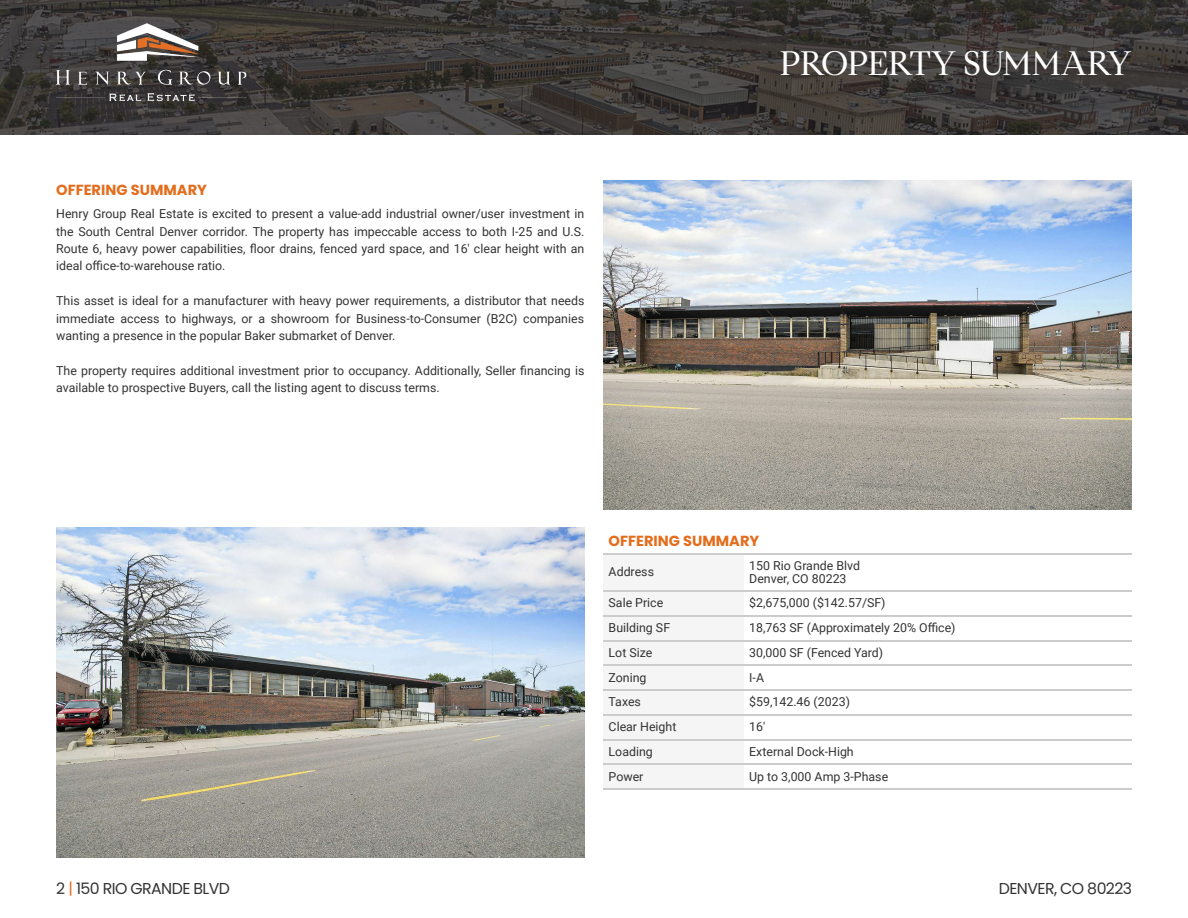
<style>
.page{position:relative;width:1188px;height:918px;background:#fff}
.page>*{position:absolute;margin:0;border:0;box-sizing:border-box;transform-origin:0 0}
.t1{font:33.75px "Compass Serif";letter-spacing:-.01em;color:#fff}
.t2{font:15.75px "Poppins";letter-spacing:-.035em;color:#333}
.t3{font:700 14.7px "Poppins";color:#e36d1d}
.t4{font:12.3px/17.2px "Roboto";color:#333}
.s1{color:#e36d1d}
</style>
<div class="page">
<div style="left:603px;top:554px;width:141px;height:37px;background:#f5f5f5"></div>
<div style="left:603px;top:591px;width:141px;height:24px;background:#f5f5f5"></div>
<div style="left:603px;top:615px;width:141px;height:25px;background:#f5f5f5"></div>
<div style="left:603px;top:640px;width:141px;height:25px;background:#f5f5f5"></div>
<div style="left:603px;top:665px;width:141px;height:25px;background:#f5f5f5"></div>
<div style="left:603px;top:690px;width:141px;height:24px;background:#f5f5f5"></div>
<div style="left:603px;top:714px;width:141px;height:25px;background:#f5f5f5"></div>
<div style="left:603px;top:739px;width:141px;height:25px;background:#f5f5f5"></div>
<div style="left:603px;top:764px;width:141px;height:25px;background:#f5f5f5"></div>
<hr style="left:744px;top:789px;width:388px;height:1px;background:#ccc">
<hr style="left:603px;top:789px;width:141px;height:1px;background:#ccc">
<hr style="left:744px;top:764px;width:388px;height:1px;background:#ccc">
<hr style="left:603px;top:764px;width:141px;height:1px;background:#ccc">
<hr style="left:744px;top:739px;width:388px;height:1px;background:#ccc">
<hr style="left:603px;top:739px;width:141px;height:1px;background:#ccc">
<hr style="left:744px;top:714px;width:388px;height:2px;background:#ccc">
<hr style="left:603px;top:714px;width:141px;height:2px;background:#ccc">
<hr style="left:744px;top:690px;width:388px;height:1px;background:#ccc">
<hr style="left:603px;top:690px;width:141px;height:1px;background:#ccc">
<hr style="left:744px;top:665px;width:388px;height:1px;background:#ccc">
<hr style="left:603px;top:665px;width:141px;height:1px;background:#ccc">
<hr style="left:744px;top:640px;width:388px;height:1px;background:#ccc">
<hr style="left:603px;top:640px;width:141px;height:1px;background:#ccc">
<hr style="left:744px;top:615px;width:388px;height:1px;background:#ccc">
<hr style="left:603px;top:615px;width:141px;height:1px;background:#ccc">
<hr style="left:744px;top:554px;width:388px;height:1px;background:#ccc">
<hr style="left:744px;top:591px;width:388px;height:1px;background:#ccc">
<hr style="left:603px;top:554px;width:141px;height:1px;background:#ccc">
<hr style="left:603px;top:591px;width:141px;height:1px;background:#ccc">
<img style="left:603px;top:180px;width:529px;height:330px">
<img style="left:56px;top:528px;width:529px;height:329px">
<svg style="left:0;top:0;width:1188px;height:135px;background:#3d3937"></svg>
<img style="left:56px;top:24px;width:190px;height:91px">
<p class="t3" style="left:56px;top:181px;width:152px">OFFERING SUMMARY</p>
<p class="t4" style="left:56px;top:205px;width:530px;text-align:justify">Henry Group Real Estate is excited to present a value-add industrial owner/user investment in the South Central Denver corridor. The property has impeccable access to both I-25 and U.S.<br>Route 6, heavy power capabilities, floor drains, fenced yard space, and 16' clear height with an ideal office-to-warehouse ratio.</p>
<p class="t4" style="left:56px;top:291px;width:530px;text-align:justify">This asset is ideal for a manufacturer with heavy power requirements, a distributor that needs immediate access to highways, or a showroom for Business-to-Consumer (B2C) companies wanting a presence in the popular Baker submarket of Denver.</p>
<p class="t4" style="left:56px;top:361px;width:530px">The property requires additional investment prior to occupancy. Additionally, Seller financing is available to prospective Buyers, call the listing agent to discuss terms.</p>
<p class="t1" style="left:780px;top:43px;width:354px">PROPERTY SUMMARY</p>
<p class="t3" style="left:609px;top:532px;width:152px">OFFERING SUMMARY</p>
<p class="t4" style="left:609px;top:563px;width:47px">Address</p>
<p class="t4" style="left:749px;top:559px;width:112px;line-height:12.3px">150 Rio Grande Blvd<br>Denver, CO 80223</p>
<p class="t4" style="left:609px;top:594px;width:56px">Sale Price</p>
<p class="t4" style="left:749px;top:594px;width:138px">$2,675,000 ($142.57/SF)</p>
<p class="t4" style="left:609px;top:619px;width:63px">Building SF</p>
<p class="t4" style="left:749px;top:619px;width:208px">18,763 SF (Approximately 20% Office)</p>
<p class="t4" style="left:609px;top:644px;width:45px">Lot Size</p>
<p class="t4" style="left:749px;top:644px;width:135px">30,000 SF (Fenced Yard)</p>
<p class="t4" style="left:609px;top:668px;width:39px">Zoning</p>
<p class="t4" style="left:749px;top:668px;width:16px">I-A</p>
<p class="t4" style="left:609px;top:693px;width:34px">Taxes</p>
<p class="t4" style="left:749px;top:693px;width:102px">$59,142.46 (2023)</p>
<p class="t4" style="left:609px;top:718px;width:69px">Clear Height</p>
<p class="t4" style="left:749px;top:718px;width:18px">16'</p>
<p class="t4" style="left:609px;top:743px;width:46px">Loading</p>
<p class="t4" style="left:749px;top:743px;width:106px">External Dock-High</p>
<p class="t4" style="left:609px;top:767px;width:36px">Power</p>
<p class="t4" style="left:749px;top:767px;width:140px">Up to 3,000 Amp 3-Phase</p>
<p class="t2" style="left:56px;top:880px;width:175px">2 <span class="s1">|</span> 150 RIO GRANDE BLVD</p>
<p class="t2" style="left:999px;top:880px;width:135px">DENVER, CO 80223</p>
</div>
